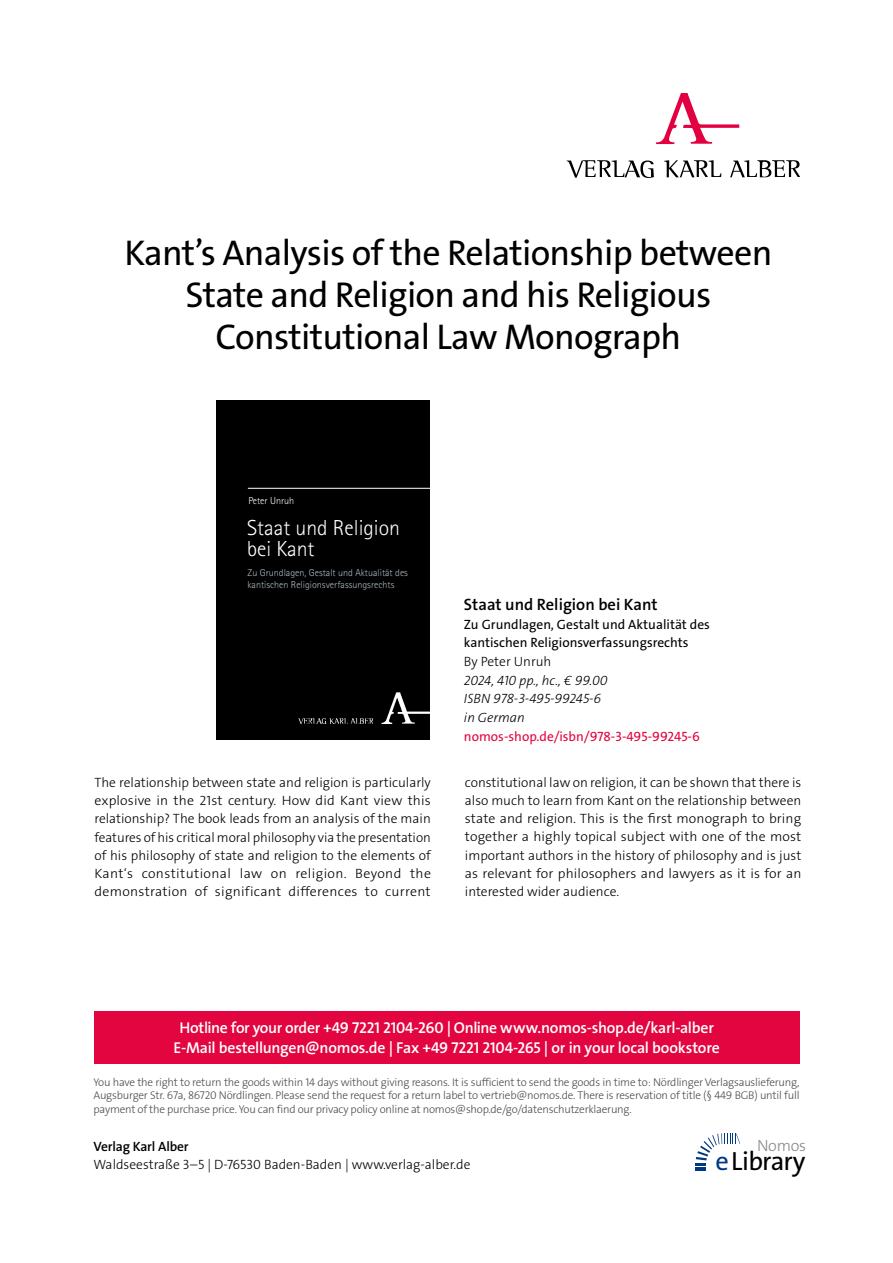
<style>
.page{position:relative;width:893px;height:1263px;background:#fff}
.page>*{position:absolute;margin:0;border:0;box-sizing:border-box;transform-origin:0 0}
.t1{font:36px/42px "The Sans Os F";letter-spacing:-.02em;color:#000;text-align:center}
.t2{font:26.4px "The Sans Os F";letter-spacing:-.03em;color:#000}
.t3{font:300 21.75px/21.1px "Rotis Sans Serif Pro";color:#fff}
.t4{font:600 16.5px "The Sans Os F";color:#000}
.t5{font:300 16.2px "The Sans Os F";letter-spacing:-.02em;color:#87888a}
.t6{font:600 15.75px/21px "The Sans Os F";letter-spacing:-.015em;color:#fff;text-align:center}
.t7{font:300 13.5px/18px "The Sans Os F";color:#000;text-align:justify}
.t8{font:13.5px/17.2px "The Sans Os F";color:#000}
.t9{font:italic 300 13.5px/17.2px "The Sans Os F";color:#000}
.t10{font:13.5px "The Sans Os F";color:#e20540}
.t11{font:600 13.5px "The Sans Os F";letter-spacing:-.01em;color:#000}
.t12{font:300 11.25px/13.5px "The Sans Os F";letter-spacing:-.02em;color:#4b4b4d;text-align:justify}
.t13{font:300 10.05px/12px "Rotis Sans Serif Pro";color:#aebdc5}
.t14{font:300 10.05px "Rotis Sans Serif Pro";color:#fff}
.s1{color:#003882}
</style>
<div class="page">
<div style="left:94px;top:1011px;width:705px;height:52px;background:#e20540"></div>
<svg style="left:695px;top:1133px;width:45px;height:38px"></svg>
<svg style="left:567px;top:160px;width:87px;height:18px"></svg>
<svg style="left:664px;top:160px;width:57px;height:17px"></svg>
<svg style="left:730px;top:160px;width:69px;height:17px"></svg>
<svg style="left:656px;top:94px;width:83px;height:50px"></svg>
<div style="left:217px;top:400px;width:213px;height:340px;background:#000"></div>
<img style="left:298px;top:692px;width:132px;height:31px">
<hr style="left:248px;top:488px;width:182px;height:1px;background:#fff">
<h1 class="t1" style="left:125px;top:235px;width:649px">Kant’s Analysis of the Relationship between<br>State and Religion and his Religious<br>Constitutional Law Monograph</h1>
<p class="t14" style="left:248px;top:495px;width:47px">Peter Unruh</p>
<h3 class="t3" style="left:247px;top:517px;width:154px">Staat und Religion bei Kant</h3>
<p class="t13" style="left:248px;top:567px;width:162px">Zu Grundlagen, Gestalt und Aktualität des kantischen Religionsverfassungsrechts</p>
<p class="t4" style="left:464px;top:594px;width:195px">Staat und Religion bei Kant</p>
<p class="t8" style="left:464px;top:617px;width:248px">Zu Grundlagen, Gestalt und Aktualität des kantischen Religionsverfassungsrechts</p>
<p class="t7" style="left:464px;top:652px;width:89px">By Peter Unruh</p>
<p class="t9" style="left:464px;top:672px;width:145px">2024, 410 pp., hc., € 99.00<br>ISBN 978-3-495-99245-6</p>
<p class="t9" style="left:464px;top:709px;width:62px">in German</p>
<p class="t10" style="left:464px;top:731px;width:237px">nomos-shop.de/isbn/978-3-495-99245-6</p>
<p class="t7" style="left:94px;top:774px;width:338px">The relationship between state and religion is particularly explosive in the 21st century. How did Kant view this relationship? The book leads from an analysis of the main features of his critical moral philosophy via the presentation of his philosophy of state and religion to the elements of Kant‘s constitutional law on religion. Beyond the demonstration of significant differences to current</p>
<p class="t7" style="left:465px;top:774px;width:338px">constitutional law on religion, it can be shown that there is also much to learn from Kant on the relationship between state and religion. This is the first monograph to bring together a highly topical subject with one of the most important authors in the history of philosophy and is just as relevant for philosophers and lawyers as it is for an interested wider audience.</p>
<p class="t6" style="left:174px;top:1017px;width:548px">Hotline for your order +49 7221 2104-260 | Online www.nomos-shop.de/karl-alber<br>E-Mail bestellungen@nomos.de | Fax +49 7221 2104-265 | or in your local bookstore</p>
<p class="t12" style="left:94px;top:1075px;width:707px">You have the right to return the goods within 14 days without giving reasons. It is sufficient to send the goods in time to: Nördlinger Verlagsauslieferung, Augsburger Str. 67a, 86720 Nördlingen. Please send the request for a return label to vertrieb@nomos.de. There is reservation of title (§ 449 BGB) until full payment of the purchase price. You can find our privacy policy online at nomos@shop.de/go/datenschutzerklaerung.</p>
<p class="t5" style="left:757px;top:1135px;width:51px">Nomos</p>
<p class="t11" style="left:94px;top:1138px;width:97px">Verlag Karl Alber</p>
<p class="t7" style="left:94px;top:1156px;width:378px">Waldseestraße 3–5 | D-76530 Baden-Baden | www.verlag-alber.de</p>
<h2 class="t2" style="left:715px;top:1151px;width:91px"><span class="s1">e</span>Library</h2>
</div>
